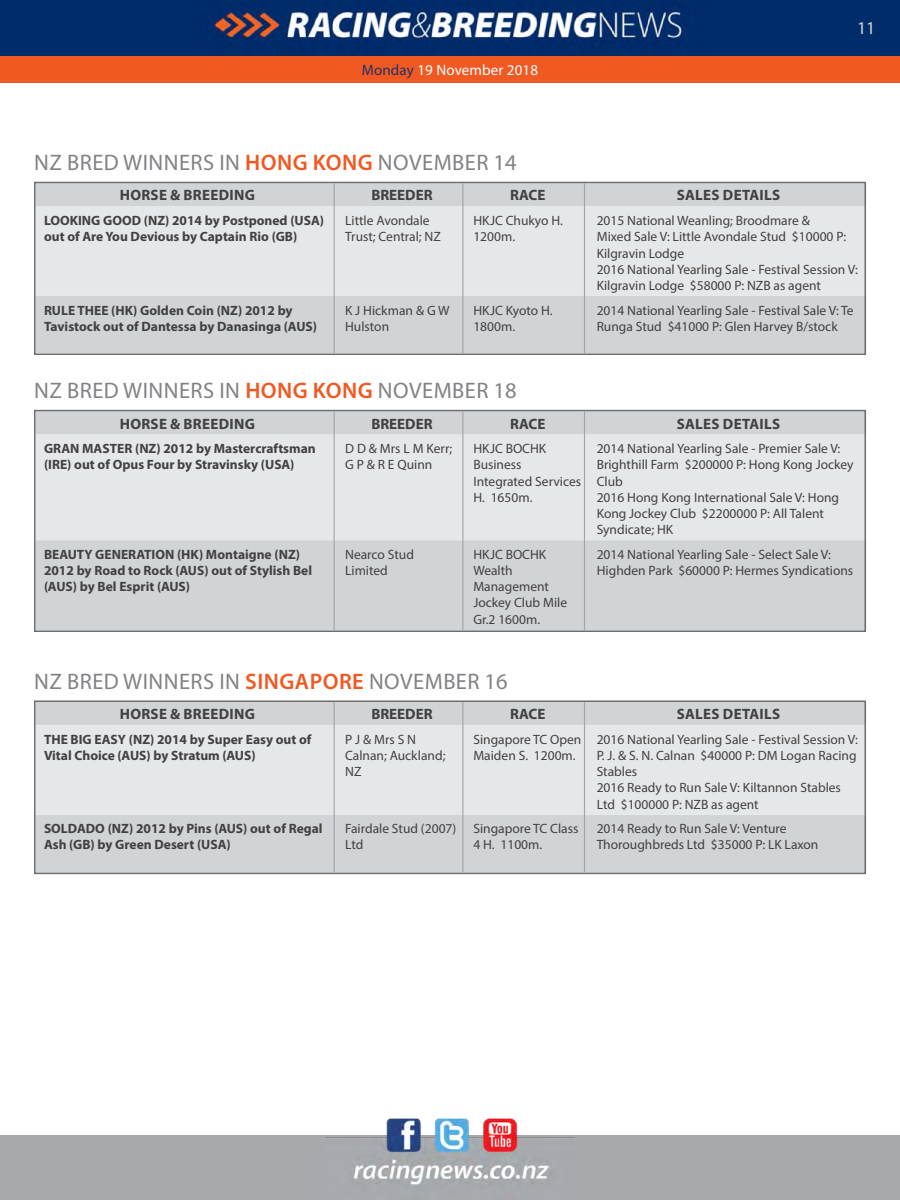
<style>
.page{position:relative;width:900px;height:1200px;background:#fff}
.page>*{position:absolute;margin:0;border:0;box-sizing:border-box;transform-origin:0 0}
.t1{font:22.5px "Myriad Pro";letter-spacing:.02em;color:#808285}
.t2{font:600 22.5px "Myriad Pro";color:#f15922}
.t3{font:18px "Myriad Pro";color:#d1d4d4}
.t4{font:700 15px "Myriad Pro";color:#414042}
.t5{font:15px "Myriad Pro";letter-spacing:.01em;color:#fff}
.t6{font:13.5px/16.2px "Myriad Pro";color:#414042}
.t7{font:700 13.5px/16.2px "Myriad Pro";color:#414042}
.s1{color:#203267}
.s2{font-weight:600;color:#f15922}
</style>
<div class="page">
<div style="left:0;top:1136px;width:900px;height:64px;background:#a7a9ac"></div>
<img style="left:325px;top:1118px;width:250px;height:67px">
<div style="left:0;top:56px;width:900px;height:27px;background:#f15922"></div>
<img style="left:0;top:0;width:900px;height:56px">
<div style="left:37px;top:185px;width:826px;height:167px;background:#d1d3d4"></div>
<div style="left:37px;top:207px;width:826px;height:89px;background:#e6e7e8"></div>
<div style="left:34px;top:182px;width:832px;height:173px;border:2px solid #6d6e71"></div>
<div style="left:37px;top:703px;width:826px;height:168px;background:#d1d3d4"></div>
<div style="left:37px;top:725px;width:826px;height:90px;background:#e6e7e8"></div>
<div style="left:34px;top:700px;width:832px;height:174px;border:2px solid #6d6e71"></div>
<div style="left:37px;top:413px;width:826px;height:216px;background:#d1d3d4"></div>
<div style="left:37px;top:435px;width:826px;height:105px;background:#e6e7e8"></div>
<div style="left:34px;top:410px;width:832px;height:222px;border:2px solid #6d6e71"></div>
<hr style="left:334px;top:183px;width:1px;height:170px;background:#a3a1b2">
<hr style="left:462px;top:183px;width:1px;height:170px;background:#a3a1b2">
<hr style="left:584px;top:183px;width:1px;height:170px;background:#a3a1b2">
<hr style="left:334px;top:702px;width:1px;height:171px;background:#a3a1b2">
<hr style="left:462px;top:702px;width:1px;height:171px;background:#a3a1b2">
<hr style="left:584px;top:702px;width:1px;height:171px;background:#a3a1b2">
<hr style="left:334px;top:411px;width:1px;height:220px;background:#a3a1b2">
<hr style="left:462px;top:411px;width:1px;height:220px;background:#a3a1b2">
<hr style="left:584px;top:411px;width:1px;height:220px;background:#a3a1b2">
<p class="t5" style="left:362px;top:61px;width:178px"><span class="s1">Monday</span> 19 November 2018</p>
<h1 class="t1" style="left:34px;top:149px;width:228px">NZ Bred Winners IN <span class="s2">HONG</span></h1>
<h1 class="t2" style="left:313px;top:148px;width:29px">KONG</h1>
<h1 class="t1" style="left:378px;top:149px;width:140px">NOVEMBER 14</h1>
<h2 class="t3" style="left:857px;top:17px;width:20px">11</h2>
<p class="t4" style="left:120px;top:186px;width:21px">Horse</p>
<p class="t4" style="left:170px;top:186px;width:33px">&amp; Breeding</p>
<p class="t4" style="left:371px;top:186px;width:63px">BREEDER</p>
<p class="t4" style="left:510px;top:186px;width:37px">RACE</p>
<p class="t4" style="left:677px;top:186px;width:18px">Sales</p>
<p class="t4" style="left:723px;top:186px;width:20px">Details</p>
<p class="t7" style="left:44px;top:212px;width:281px">LOOKING GOOD (NZ) 2014 by Postponed (USA) out of Are You Devious by Captain Rio (GB)</p>
<p class="t6" style="left:345px;top:212px;width:97px">Little Avondale<br>Trust; Central; NZ</p>
<p class="t6" style="left:473px;top:212px;width:91px">HKJC Chukyo H.<br>1200m.</p>
<p class="t6" style="left:597px;top:212px;width:263px">2015 National Weanling; Broodmare &amp;<br>Mixed Sale V: Little Avondale Stud $10000 P:<br>Kilgravin Lodge<br>2016 National Yearling Sale - Festival Session V:<br>Kilgravin Lodge $58000 P: NZB as agent</p>
<p class="t7" style="left:44px;top:301px;width:275px">RULE THEE (HK) Golden Coin (NZ) 2012 by<br>Tavistock out of Dantessa by Danasinga (AUS)</p>
<p class="t6" style="left:345px;top:302px;width:106px">K J Hickman &amp; G W<br>Hulston</p>
<p class="t6" style="left:473px;top:302px;width:81px">HKJC Kyoto H.<br>1800m.</p>
<p class="t6" style="left:597px;top:302px;width:258px">2014 National Yearling Sale - Festival Sale V: Te<br>Runga Stud $41000 P: Glen Harvey B/stock</p>
<h1 class="t1" style="left:34px;top:377px;width:228px">NZ Bred Winners IN <span class="s2">HONG</span></h1>
<h1 class="t2" style="left:313px;top:376px;width:29px">KONG</h1>
<h1 class="t1" style="left:378px;top:377px;width:140px">NOVEMBER 18</h1>
<p class="t4" style="left:120px;top:414px;width:21px">Horse</p>
<p class="t4" style="left:170px;top:414px;width:33px">&amp; Breeding</p>
<p class="t4" style="left:371px;top:414px;width:63px">BREEDER</p>
<p class="t4" style="left:510px;top:414px;width:37px">RACE</p>
<p class="t4" style="left:677px;top:414px;width:18px">Sales</p>
<p class="t4" style="left:723px;top:414px;width:20px">Details</p>
<p class="t7" style="left:44px;top:440px;width:273px">GRAN MASTER (NZ) 2012 by Mastercraftsman (IRE) out of Opus Four by Stravinsky (USA)</p>
<p class="t6" style="left:345px;top:440px;width:109px">D D &amp; Mrs L M Kerr;<br>G P &amp; R E Quinn</p>
<p class="t6" style="left:473px;top:440px;width:109px">HKJC BOCHK<br>Business<br>Integrated Services<br>H. 1650m.</p>
<p class="t6" style="left:597px;top:440px;width:258px">2014 National Yearling Sale - Premier Sale V:<br>Brighthill Farm $200000 P: Hong Kong Jockey<br>Club<br>2016 Hong Kong International Sale V: Hong<br>Kong Jockey Club $2200000 P: All Talent<br>Syndicate; HK</p>
<p class="t7" style="left:44px;top:546px;width:270px">BEAUTY GENERATION (HK) Montaigne (NZ)<br>2012 by Road to Rock (AUS) out of Stylish Bel (AUS) by Bel Esprit (AUS)</p>
<p class="t6" style="left:345px;top:546px;width:70px">Nearco Stud<br>Limited</p>
<p class="t6" style="left:473px;top:546px;width:95px">HKJC BOCHK<br>Wealth<br>Management<br>Jockey Club Mile<br>Gr.2 1600m.</p>
<p class="t6" style="left:597px;top:546px;width:258px">2014 National Yearling Sale - Select Sale V:<br>Highden Park $60000 P: Hermes Syndications</p>
<h1 class="t1" style="left:34px;top:667px;width:225px">NZ Bred Winners IN <span class="s2">SINGA</span></h1>
<h1 class="t2" style="left:310px;top:667px;width:28px">PORE</h1>
<h1 class="t1" style="left:369px;top:667px;width:140px">NOVEMBER 16</h1>
<p class="t4" style="left:120px;top:704px;width:21px">Horse</p>
<p class="t4" style="left:170px;top:704px;width:33px">&amp; Breeding</p>
<p class="t4" style="left:371px;top:704px;width:63px">BREEDER</p>
<p class="t4" style="left:510px;top:704px;width:37px">RACE</p>
<p class="t4" style="left:677px;top:704px;width:18px">Sales</p>
<p class="t4" style="left:723px;top:704px;width:20px">Details</p>
<p class="t7" style="left:44px;top:731px;width:269px">THE BIG EASY (NZ) 2014 by Super Easy out of<br>Vital Choice (AUS) by Stratum (AUS)</p>
<p class="t6" style="left:345px;top:731px;width:102px">P J &amp; Mrs S N<br>Calnan; Auckland;<br>NZ</p>
<p class="t6" style="left:473px;top:731px;width:110px">Singapore TC Open<br>Maiden S. 1200m.</p>
<p class="t6" style="left:597px;top:731px;width:263px">2016 National Yearling Sale - Festival Session V:<br>P. J. &amp; S. N. Calnan $40000 P: DM Logan Racing Stables<br>2016 Ready to Run Sale V: Kiltannon Stables Ltd $100000 P: NZB as agent</p>
<p class="t7" style="left:44px;top:820px;width:280px">SOLDADO (NZ) 2012 by Pins (AUS) out of Regal<br>Ash (GB) by Green Desert (USA)</p>
<p class="t6" style="left:345px;top:820px;width:113px">Fairdale Stud (2007)<br>Ltd</p>
<p class="t6" style="left:473px;top:820px;width:107px">Singapore TC Class<br>4 H. 1100m.</p>
<p class="t6" style="left:597px;top:820px;width:223px">2014 Ready to Run Sale V: Venture<br>Thoroughbreds Ltd $35000 P: LK Laxon</p>
</div>
